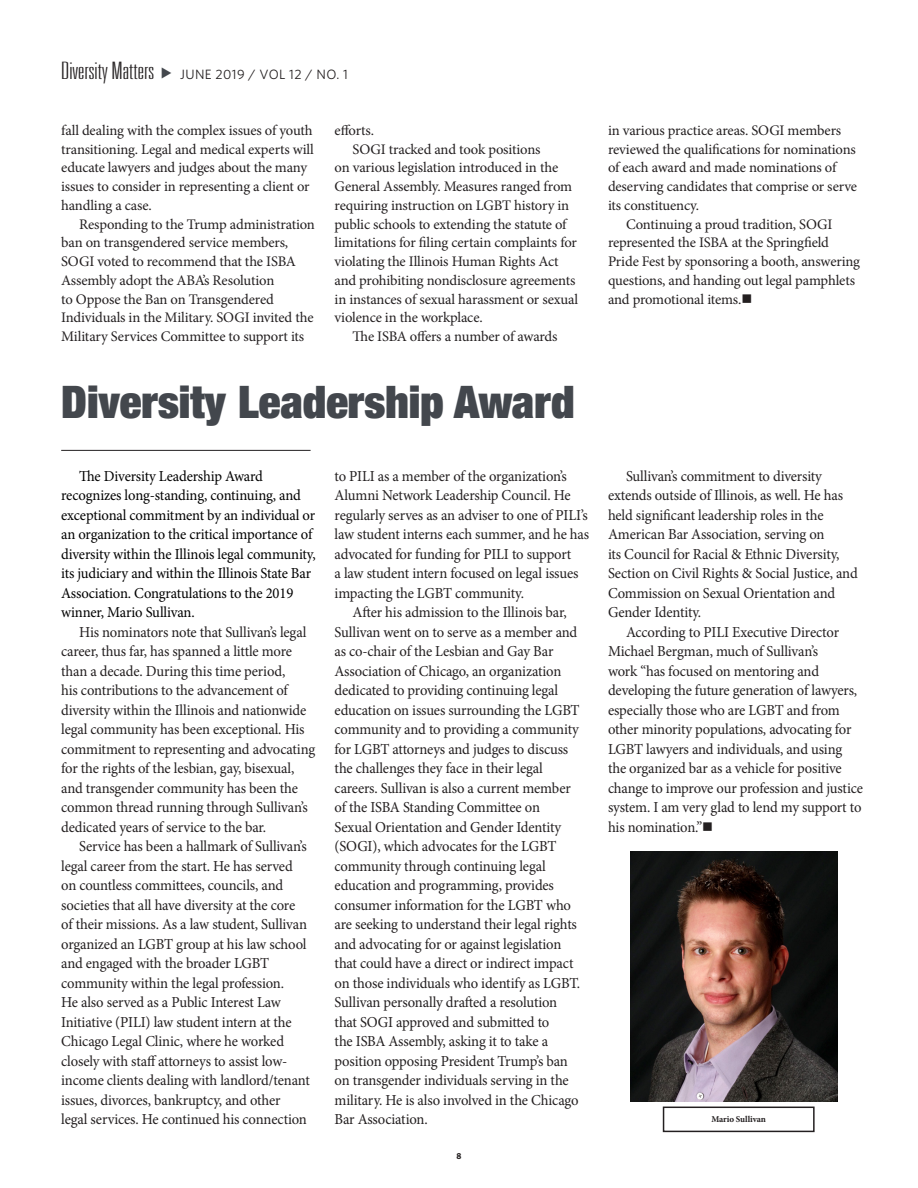
<style>
.page{position:relative;width:918px;height:1188px;background:#fff}
.page>*{position:absolute;margin:0;border:0;box-sizing:border-box;transform-origin:0 0}
.headline{font:900 condensed 45px "Helvetica Neue LT Std";color:#43474d}
.t1{font:100 ultra-condensed 24px "Univers LT Std";color:#231f20;scale:1.41 1}
.body{font:15.15px/19.5px "Minion Pro";letter-spacing:-.01em;color:#231f20;scale:.96 1}
.body-2{font:15.15px/19.5px "Minion Pro";letter-spacing:-.01em;color:#000;scale:.96 1}
.body-3{font:14.7px/18.8px "Minion Pro";letter-spacing:-.01em;color:#231f20}
.t2{font:13.5px "Whitney";letter-spacing:.03em;color:#231f20}
.body-copy{font:700 9px "Minion Pro";letter-spacing:-.01em;color:#231f20}
.t3{font:700 9px "Myriad Pro";color:#231f20}
</style>
<div class="page">
<hr style="left:61px;top:450px;width:250px;height:1px;background:#231f20">
<img style="left:630px;top:851px;width:208px;height:251px">
<div style="left:663px;top:1107px;width:152px;height:25px;border:2px solid #231f20"></div>
<p class="t1" style="left:61px;top:58px;width:67px">Diversity Matters</p>
<p class="t2" style="left:180px;top:65px;width:169px">JUNE 2019 / VOL 12 / NO. 1</p>
<p class="body-3" style="left:61px;top:121px;width:254px">fall dealing with the complex issues of youth transitioning. Legal and medical experts will educate lawyers and judges about the many issues to consider in representing a client or handling a case.</p>
<p class="body-3" style="left:61px;top:215px;width:255px;text-indent:18px">Responding to the Trump administration ban on transgendered service members, SOGI voted to recommend that the ISBA Assembly adopt the ABA’s Resolution<br>to Oppose the Ban on Transgendered Individuals in the Military. SOGI invited the Military Services Committee to support its</p>
<p class="body-3" style="left:335px;top:121px;width:41px">efforts.</p>
<p class="body-3" style="left:335px;top:140px;width:245px;text-indent:18px">SOGI tracked and took positions<br>on various legislation introduced in the General Assembly. Measures ranged from requiring instruction on LGBT history in public schools to extending the statute of limitations for filing certain complaints for violating the Illinois Human Rights Act and prohibiting nondisclosure agreements in instances of sexual harassment or sexual violence in the workplace.</p>
<p class="body-3" style="left:353px;top:327px;width:206px">The ISBA offers a number of awards</p>
<p class="headline" style="left:61px;top:373px;width:515px">Diversity Leadership Award</p>
<p class="body-2" style="left:61px;top:466px;width:267px;text-indent:18px">The Diversity Leadership Award recognizes long-standing, continuing, and exceptional commitment by an individual or an organization to the critical importance of diversity within the Illinois legal community, its judiciary and within the Illinois State Bar Association. Congratulations to the 2019 winner, Mario Sullivan.</p>
<p class="body" style="left:61px;top:622px;width:266px;text-indent:18px">His nominators note that Sullivan’s legal career, thus far, has spanned a little more than a decade. During this time period,<br>his contributions to the advancement of diversity within the Illinois and nationwide legal community has been exceptional. His commitment to representing and advocating for the rights of the lesbian, gay, bisexual, and transgender community has been the common thread running through Sullivan’s dedicated years of service to the bar.</p>
<p class="body" style="left:61px;top:837px;width:261px;text-indent:18px">Service has been a hallmark of Sullivan’s legal career from the start. He has served on countless committees, councils, and societies that all have diversity at the core of their missions. As a law student, Sullivan organized an LGBT group at his law school and engaged with the broader LGBT community within the legal profession.<br>He also served as a Public Interest Law Initiative (PILI) law student intern at the Chicago Legal Clinic, where he worked closely with staff attorneys to assist low&shy;income clients dealing with landlord/tenant issues, divorces, bankruptcy, and other legal services. He continued his connection</p>
<p class="body" style="left:335px;top:466px;width:267px">to PILI as a member of the organization’s Alumni Network Leadership Council. He regularly serves as an adviser to one of PILI’s law student interns each summer, and he has advocated for funding for PILI to support<br>a law student intern focused on legal issues impacting the LGBT community.</p>
<p class="body" style="left:335px;top:603px;width:257px;text-indent:18px">After his admission to the Illinois bar, Sullivan went on to serve as a member and as co-chair of the Lesbian and Gay Bar Association of Chicago, an organization dedicated to providing continuing legal education on issues surrounding the LGBT community and to providing a community for LGBT attorneys and judges to discuss the challenges they face in their legal careers. Sullivan is also a current member of the ISBA Standing Committee on Sexual Orientation and Gender Identity (SOGI), which advocates for the LGBT community through continuing legal education and programming, provides consumer information for the LGBT who are seeking to understand their legal rights and advocating for or against legislation that could have a direct or indirect impact on those individuals who identify as LGBT.<br>Sullivan personally drafted a resolution that SOGI approved and submitted to<br>the ISBA Assembly, asking it to take a position opposing President Trump’s ban on transgender individuals serving in the military. He is also involved in the Chicago Bar Association.</p>
<p class="t3" style="left:457px;top:1150px;width:6px">8</p>
<p class="body-3" style="left:608px;top:121px;width:251px">in various practice areas. SOGI members reviewed the qualifications for nominations of each award and made nominations of deserving candidates that comprise or serve its constituency.</p>
<p class="body-3" style="left:608px;top:215px;width:254px;text-indent:18px">Continuing a proud tradition, SOGI represented the ISBA at the Springfield Pride Fest by sponsoring a booth, answering questions, and handing out legal pamphlets and promotional items.■</p>
<p class="body" style="left:608px;top:466px;width:262px;text-indent:18px">Sullivan’s commitment to diversity extends outside of Illinois, as well. He has held significant leadership roles in the American Bar Association, serving on<br>its Council for Racial &amp; Ethnic Diversity, Section on Civil Rights &amp; Social Justice, and Commission on Sexual Orientation and Gender Identity.</p>
<p class="body" style="left:608px;top:622px;width:267px;text-indent:18px">According to PILI Executive Director Michael Bergman, much of Sullivan’s<br>work “has focused on mentoring and developing the future generation of lawyers, especially those who are LGBT and from other minority populations, advocating for LGBT lawyers and individuals, and using the organized bar as a vehicle for positive change to improve our profession and justice system. I am very glad to lend my support to his nomination.”■</p>
<p class="body-copy" style="left:711px;top:1113px;width:56px">Mario Sullivan</p>
</div>
